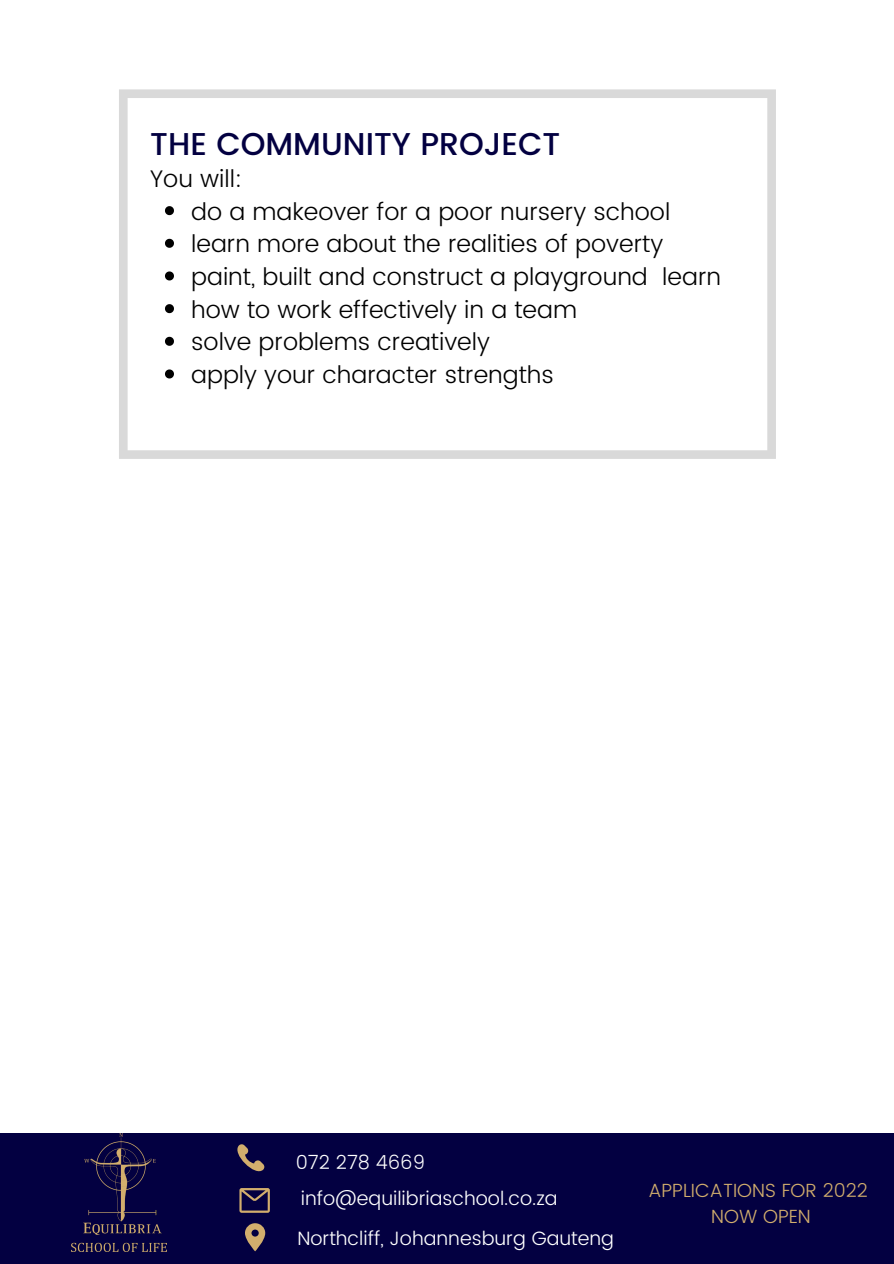
<style>
.page{position:relative;width:894px;height:1264px;background:#fff}
.page>*{position:absolute;margin:0;border:0;box-sizing:border-box;transform-origin:0 0}
.t1{font:500 31.5px "Poppins";color:#030041}
.t2{font:300 24px "Poppins";color:#000}
.t3{font:300 19.35px "Poppins";color:#fff}
.t4{font:300 19.05px "Poppins";color:#d2ae6d}
</style>
<div class="page">
<svg style="left:119px;top:89px;width:656px;height:370px"></svg>
<div style="left:0;top:1133px;width:893px;height:130px;background:#030041"></div>
<img style="left:72px;top:1133px;width:94px;height:118px">
<svg style="left:237px;top:1144px;width:28px;height:28px"></svg>
<svg style="left:239px;top:1188px;width:31px;height:24px"></svg>
<svg style="left:245px;top:1223px;width:20px;height:28px"></svg>
<svg style="left:165px;top:206px;width:9px;height:9px"></svg>
<svg style="left:165px;top:239px;width:9px;height:9px"></svg>
<svg style="left:165px;top:271px;width:9px;height:9px"></svg>
<svg style="left:165px;top:304px;width:9px;height:9px"></svg>
<svg style="left:165px;top:337px;width:9px;height:9px"></svg>
<svg style="left:165px;top:369px;width:9px;height:9px"></svg>
<p class="t1" style="left:150px;top:126px;width:411px">THE COMMUNITY PROJECT</p>
<p class="t2" style="left:150px;top:165px;width:93px">You will:</p>
<p class="t2" style="left:191px;top:197px;width:480px">do a makeover for a poor nursery school</p>
<p class="t2" style="left:191px;top:230px;width:473px">learn more about the realities of poverty</p>
<p class="t2" style="left:191px;top:263px;width:531px">paint, built and construct a playground learn</p>
<p class="t2" style="left:191px;top:295px;width:387px">how to work effectively in a team</p>
<p class="t2" style="left:191px;top:328px;width:300px">solve problems creatively</p>
<p class="t2" style="left:191px;top:360px;width:364px">apply your character strengths</p>
<p class="t3" style="left:296px;top:1150px;width:131px">072 278 4669</p>
<p class="t3" style="left:301px;top:1186px;width:258px">info@equilibriaschool.co.za</p>
<p class="t3" style="left:297px;top:1227px;width:318px">Northcliff, Johannesburg Gauteng</p>
<p class="t4" style="left:648px;top:1178px;width:221px">APPLICATIONS FOR 2022</p>
<p class="t4" style="left:711px;top:1204px;width:101px">NOW OPEN</p>
</div>
